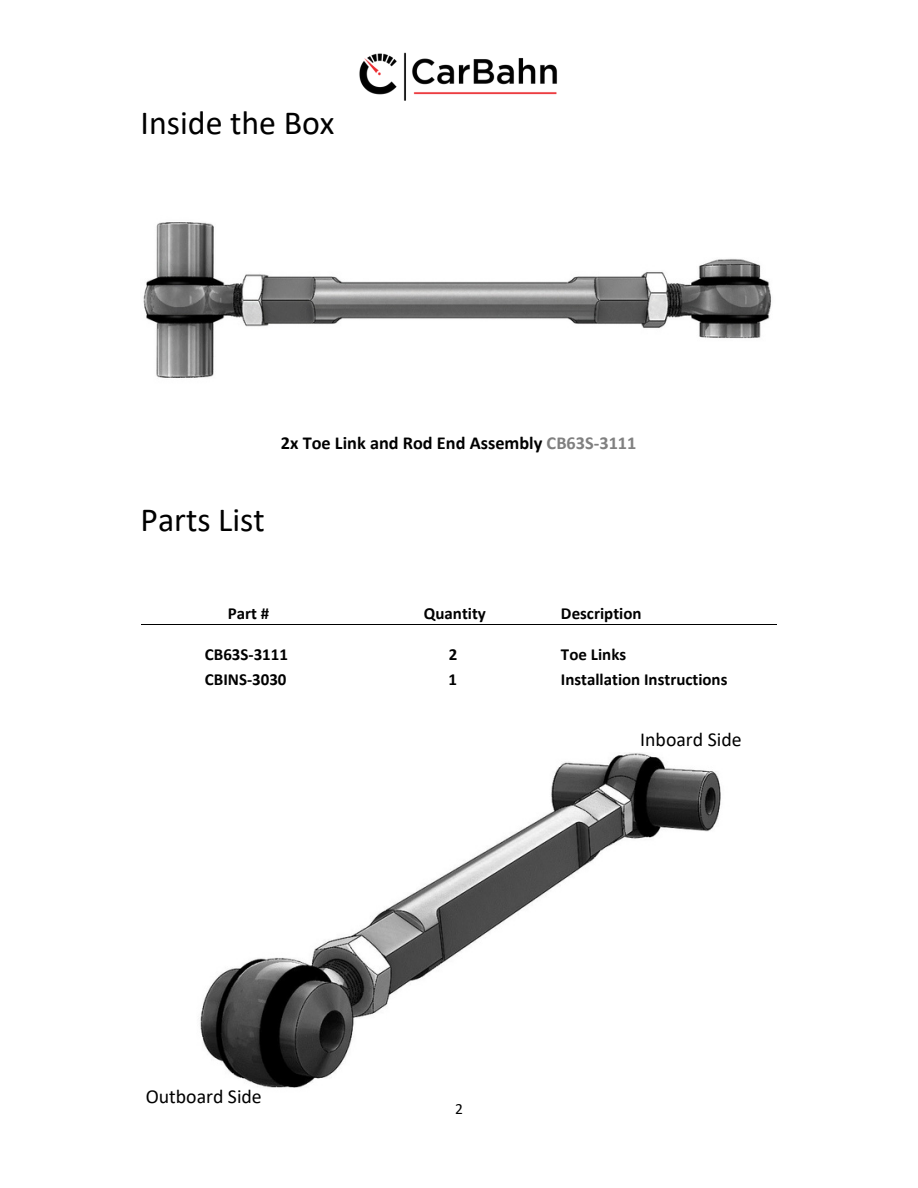
<style>
.page{position:relative;width:918px;height:1188px;background:#fff}
.page>*{position:absolute;margin:0;border:0;box-sizing:border-box;transform-origin:0 0}
.t1{font:33.9px "Calibri";color:#000}
.t2{font:19.8px "Calibri";color:#000}
.t3{font:700 18.3px "Calibri";color:#000}
.t4{font:700 16.95px "Calibri";color:#000}
.t5{font:15.6px "Calibri";color:#000}
.s1{color:#808080}
</style>
<div class="page">
<img style="left:200px;top:753px;width:521px;height:335px">
<img style="left:143px;top:222px;width:628px;height:156px">
<hr style="left:141px;top:624px;width:212px;height:1px;background:#000">
<hr style="left:353px;top:624px;width:200px;height:1px;background:#000">
<hr style="left:554px;top:624px;width:223px;height:1px;background:#000">
<img style="left:359px;top:52px;width:198px;height:49px">
<h1 class="t1" style="left:141px;top:109px;width:196px">Inside the Box</h1>
<p class="t3" style="left:281px;top:435px;width:357px">2x Toe Link and Rod End Assembly <span class="s1">CB63S-3111</span></p>
<h2 class="t1" style="left:141px;top:505px;width:126px">Parts List</h2>
<p class="t4" style="left:228px;top:606px;width:43px">Part #</p>
<p class="t4" style="left:205px;top:647px;width:85px">CB63S-3111</p>
<p class="t4" style="left:205px;top:673px;width:83px">CBINS-3030</p>
<h3 class="t2" style="left:146px;top:1088px;width:118px">Outboard Side</h3>
<p class="t4" style="left:424px;top:606px;width:63px">Quantity</p>
<p class="t4" style="left:449px;top:647px;width:10px">2</p>
<p class="t4" style="left:449px;top:673px;width:10px">1</p>
<p class="t4" style="left:561px;top:606px;width:82px">Description</p>
<p class="t4" style="left:561px;top:647px;width:67px">Toe Links</p>
<p class="t4" style="left:561px;top:673px;width:168px">Installation Instructions</p>
<p class="t2" style="left:640px;top:731px;width:103px">Inboard Side</p>
<p class="t5" style="left:455px;top:1102px;width:9px">2</p>
</div>
